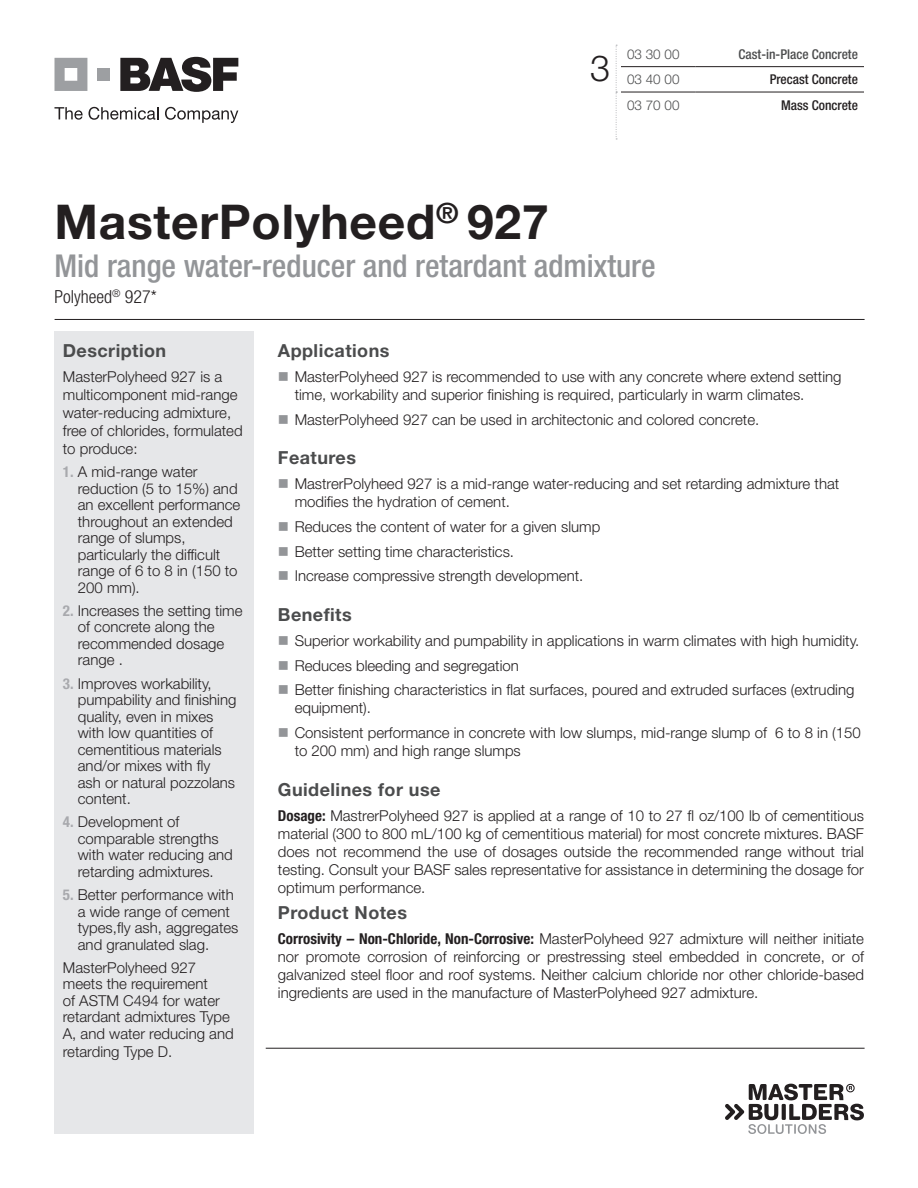
<style>
.page{position:relative;width:918px;height:1188px;background:#fff}
.page>*{position:absolute;margin:0;border:0;box-sizing:border-box;transform-origin:0 0}
.Product_Name{font:700 48px "Helvetica Neue LT Std";letter-spacing:.015em;color:#231f20}
.Large_Numbers_-_Left{font:300 36px "Helvetica Neue LT Std";color:#231f20}
.Gray_Descriptor_Subh{font:500 condensed 31.5px "Helvetica Neue LT Std";color:#939598}
.Section_Header{font:700 18px "Helvetica Neue LT Std";letter-spacing:.025em;color:#4b4c4d}
.Former_Name{font:300 condensed 18px "Helvetica Neue LT Std";color:#231f20}
.Body{font:700 18px "Helvetica Neue LT Std";letter-spacing:.025em;color:#4b4c4d}
.Body-2{font:300 15px/16.5px "Helvetica Neue LT Std";color:#231f20}
.Bold_Description_-_R{font:500 condensed 13.5px "Helvetica Neue LT Std";color:#231f20}
.Bold_Description_-_R-2{font:500 condensed 13.5px "Helvetica Neue LT Std";color:#4b4c4d}
.Middle_Numbers_-_Gra{font:300 13.5px "Helvetica Neue LT Std";color:#4b4c4d}
.s1{font-weight:700;font-stretch:condensed;color:#a8a9ad}
.s2{font-weight:700;font-stretch:condensed}
</style>
<div class="page">
<svg style="left:54px;top:107px;width:29px;height:13px"></svg>
<svg style="left:89px;top:107px;width:69px;height:13px"></svg>
<svg style="left:165px;top:107px;width:73px;height:16px"></svg>
<svg style="left:120px;top:57px;width:118px;height:35px"></svg>
<svg style="left:55px;top:58px;width:32px;height:33px"></svg>
<div style="left:98px;top:68px;width:12px;height:13px;background:#9d9fa2"></div>
<hr style="left:55px;top:319px;width:810px;height:1px;background:#231f20">
<div style="left:54px;top:331px;width:200px;height:803px;background:#e6e7e9"></div>
<svg style="left:725px;top:1084px;width:139px;height:50px"></svg>
<hr style="left:266px;top:1048px;width:599px;height:1px;background:#231f20">
<svg style="left:616px;top:45px;width:1px;height:95px"></svg>
<hr style="left:621px;top:92px;width:74px;height:1px;background:#231f20">
<hr style="left:695px;top:92px;width:169px;height:1px;background:#231f20">
<hr style="left:621px;top:66px;width:74px;height:1px;background:#231f20">
<hr style="left:695px;top:66px;width:169px;height:1px;background:#231f20">
<p class="Large_Numbers_-_Left" style="left:590px;top:46px;width:22px">3</p>
<p class="Middle_Numbers_-_Gra" style="left:627px;top:46px;width:54px">03 30 00</p>
<p class="Bold_Description_-_R-2" style="left:739px;top:46px;width:121px">Cast-in-Place Concrete</p>
<p class="Middle_Numbers_-_Gra" style="left:627px;top:71px;width:54px">03 40 00</p>
<p class="Bold_Description_-_R" style="left:770px;top:71px;width:90px">Precast Concrete</p>
<p class="Middle_Numbers_-_Gra" style="left:627px;top:96px;width:54px">03 70 00</p>
<p class="Bold_Description_-_R" style="left:781px;top:97px;width:78px">Mass Concrete</p>
<p class="Product_Name" style="left:55px;top:192px;width:496px">MasterPolyheed<sup>®</sup> 927</p>
<p class="Gray_Descriptor_Subh" style="left:55px;top:247px;width:603px">Mid range water-reducer and retardant admixture</p>
<p class="Former_Name" style="left:55px;top:286px;width:104px">Polyheed<sup>®</sup> 927*</p>
<p class="Section_Header" style="left:63px;top:339px;width:105px">Description</p>
<p class="Body-2" style="left:63px;top:367px;width:181px;line-height:18px">MasterPolyheed 927 is a multicomponent mid-range water-reducing admixture, free of chlorides, formulated to produce:</p>
<p class="Body-2" style="left:78px;top:463px;width:164px;text-indent:-15px"><span class="s1">1.</span> A mid-range water reduction (5 to 15%) and an excellent performance throughout an extended range of slumps, particularly the difficult range of 6 to 8 in (150 to<br>200 mm).</p>
<p class="Body-2" style="left:78px;top:602px;width:166px;text-indent:-15px"><span class="s1">2.</span> Increases the setting time of concrete along the recommended dosage range .</p>
<p class="Body-2" style="left:78px;top:675px;width:160px;text-indent:-15px"><span class="s1">3.</span> Improves workability, pumpability and finishing quality, even in mixes with low quantities of cementitious materials and/or mixes with fly ash or natural pozzolans content.</p>
<p class="Body-2" style="left:78px;top:813px;width:157px;text-indent:-15px"><span class="s1">4.</span> Development of comparable strengths with water reducing and retarding admixtures.</p>
<p class="Body-2" style="left:78px;top:886px;width:162px;text-indent:-15px"><span class="s1">5.</span> Better performance with a wide range of cement types,fly ash, aggregates and granulated slag.</p>
<p class="Body-2" style="left:63px;top:959px;width:172px">MasterPolyheed 927 meets the requirement<br>of ASTM C494 for water retardant admixtures Type<br>A, and water reducing and</p>
<p class="Body-2" style="left:63px;top:1043px;width:111px">retarding Type D.</p>
<p class="Section_Header" style="left:278px;top:339px;width:113px">Applications</p>
<p class="Body-2" style="left:295px;top:367px;width:548px;line-height:18px">MasterPolyheed 927 is recommended to use with any concrete where extend setting time, workability and superior finishing is required, particularly in warm climates.</p>
<p class="Body-2" style="left:295px;top:411px;width:466px">MasterPolyheed 927 can be used in architectonic and colored concrete.</p>
<p class="Section_Header" style="left:278px;top:447px;width:80px">Features</p>
<p class="Body-2" style="left:295px;top:474px;width:546px;line-height:18px">MastrerPolyheed 927 is a mid-range water-reducing and set retarding admixture that modifies the hydration of cement.</p>
<p class="Body-2" style="left:295px;top:518px;width:307px">Reduces the content of water for a given slump</p>
<p class="Body-2" style="left:295px;top:543px;width:221px">Better setting time characteristics.</p>
<p class="Body-2" style="left:295px;top:567px;width:290px">Increase compressive strength development.</p>
<p class="Section_Header" style="left:278px;top:603px;width:75px">Benefits</p>
<p class="Body-2" style="left:295px;top:632px;width:566px">Superior workability and pumpability in applications in warm climates with high humidity.</p>
<p class="Body-2" style="left:295px;top:657px;width:226px">Reduces bleeding and segregation</p>
<p class="Body-2" style="left:295px;top:681px;width:561px;line-height:18px">Better finishing characteristics in flat surfaces, poured and extruded surfaces (extruding equipment).</p>
<p class="Body-2" style="left:295px;top:723px;width:568px;line-height:18px">Consistent performance in concrete with low slumps, mid-range slump of 6 to 8 in (150 to 200 mm) and high range slumps</p>
<p class="Section_Header" style="left:278px;top:778px;width:164px">Guidelines for use</p>
<p class="Body-2" style="left:278px;top:806px;width:588px;line-height:18px;text-align:justify"><span class="s2">Dosage:</span> MastrerPolyheed 927 is applied at a range of 10 to 27 fl oz/100 lb of cementitious material (300 to 800 mL/100 kg of cementitious material) for most concrete mixtures. BASF does not recommend the use of dosages outside the recommended range without trial testing. Consult your BASF sales representative for assistance in determining the dosage for optimum performance.</p>
<p class="Body" style="left:278px;top:901px;width:131px">Product Notes</p>
<p class="Body-2" style="left:278px;top:929px;width:588px;line-height:18px;text-align:justify"><span class="s2">Corrosivity – Non-Chloride, Non-Corrosive:</span> MasterPolyheed 927 admixture will neither initiate nor promote corrosion of reinforcing or prestressing steel embedded in concrete, or of galvanized steel floor and roof systems. Neither calcium chloride nor other chloride-based ingredients are used in the manufacture of MasterPolyheed 927 admixture.</p>
</div>
